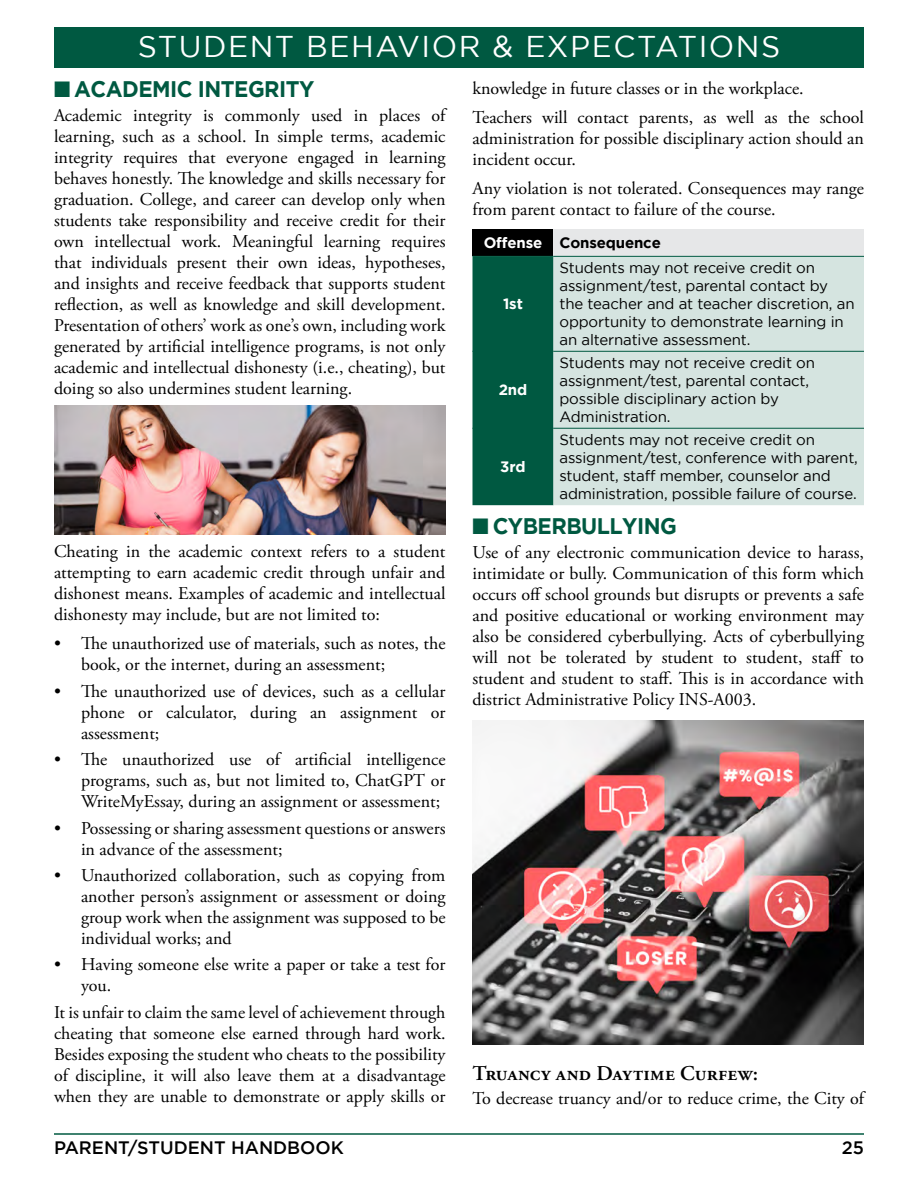
<style>
.page{position:relative;width:918px;height:1188px;background:#fff}
.page>*{position:absolute;margin:0;border:0;box-sizing:border-box;transform-origin:0 0}
.t1{font:30px "Gotham";letter-spacing:.05em;color:#fff}
.Body_Header_H3{font:700 22.5px "Gotham";letter-spacing:-.025em;color:#005941;scale:.95 1}
.Body_Subhead_2_H4{font:600 21px "Adobe Garamond Pro";letter-spacing:.01em;color:#000}
.Body_Text{font:18px/21px "Adobe Garamond Pro";color:#000;text-align:justify}
.t2{font:500 18px "Gotham";color:#000}
.Table_Text{font:15px/18px "Gotham";letter-spacing:-.01em;color:#000}
.Table_Listing{font:700 15px "Gotham";letter-spacing:-.01em;color:#fff}
.Table_Listing-2{font:700 15px "Gotham";letter-spacing:-.01em;color:#000}
</style>
<div class="page">
<hr style="left:54px;top:1133px;width:810px;height:2px;background:#005941">
<div style="left:54px;top:27px;width:810px;height:41px;background:#005941"></div>
<img style="left:54px;top:406px;width:392px;height:128px">
<div style="left:472px;top:229px;width:82px;height:27px;background:#000"></div>
<div style="left:554px;top:229px;width:310px;height:27px;background:#e6e7e8"></div>
<div style="left:472px;top:257px;width:82px;height:248px;background:#005941"></div>
<div style="left:554px;top:257px;width:310px;height:248px;background:#d5e4e0"></div>
<hr style="left:472px;top:256px;width:82px;height:1px;background:#005941">
<hr style="left:554px;top:256px;width:310px;height:1px;background:#005941">
<hr style="left:472px;top:351px;width:82px;height:1px;background:#005941">
<hr style="left:554px;top:351px;width:310px;height:1px;background:#005941">
<hr style="left:472px;top:428px;width:82px;height:1px;background:#005941">
<hr style="left:554px;top:428px;width:310px;height:1px;background:#005941">
<img style="left:472px;top:721px;width:392px;height:324px">
<h1 class="t1" style="left:138px;top:30px;width:644px">STUDENT BEHAVIOR &amp; EXPECTATIONS</h1>
<h3 class="Body_Header_H3" style="left:54px;top:76px;width:276px">■ ACADEMIC INTEGRITY</h3>
<p class="Body_Text" style="left:54px;top:106px;width:393px">Academic integrity is commonly used in places of learning, such as a school. In simple terms, academic integrity requires that everyone engaged in learning behaves honestly. The knowledge and skills necessary for graduation. College, and career can develop only when students take responsibility and receive credit for their own intellectual work. Meaningful learning requires that individuals present their own ideas, hypotheses, and insights and receive feedback that supports student reflection, as well as knowledge and skill development.<br>Presentation of others’ work as one’s own, including work generated by artificial intelligence programs, is not only academic and intellectual dishonesty (i.e., cheating), but doing so also undermines student learning.</p>
<p class="Body_Text" style="left:472px;top:79px;width:333px">knowledge in future classes or in the workplace.</p>
<p class="Body_Text" style="left:472px;top:108px;width:393px">Teachers will contact parents, as well as the school administration for possible disciplinary action should an incident occur.</p>
<p class="Body_Text" style="left:472px;top:179px;width:393px">Any violation is not tolerated. Consequences may range from parent contact to failure of the course.</p>
<p class="Table_Listing" style="left:484px;top:234px;width:60px">Offense</p>
<p class="Table_Listing-2" style="left:559px;top:234px;width:103px">Consequence</p>
<p class="Table_Text" style="left:559px;top:259px;width:297px">Students may not receive credit on assignment/test, parental contact by the teacher and at teacher discretion, an opportunity to demonstrate learning in an alternative assessment.</p>
<p class="Table_Listing" style="left:503px;top:295px;width:21px">1st</p>
<p class="Table_Text" style="left:559px;top:354px;width:257px">Students may not receive credit on assignment/test, parental contact, possible disciplinary action by<br>Administration.</p>
<p class="Table_Listing" style="left:499px;top:381px;width:30px">2nd</p>
<p class="Body_Text" style="left:54px;top:542px;width:393px">Cheating in the academic context refers to a student attempting to earn academic credit through unfair and dishonest means. Examples of academic and intellectual dishonesty may include, but are not limited to:</p>
<p class="Body_Text" style="left:81px;top:634px;width:366px;text-indent:-27px">• The unauthorized use of materials, such as notes, the book, or the internet, during an assessment;</p>
<p class="Body_Text" style="left:81px;top:681px;width:366px;text-indent:-27px">• The unauthorized use of devices, such as a cellular phone or calculator, during an assignment or assessment;</p>
<p class="Body_Text" style="left:81px;top:750px;width:366px;text-indent:-27px">• The unauthorized use of artificial intelligence programs, such as, but not limited to, ChatGPT or WriteMyEssay, during an assignment or assessment;</p>
<p class="Body_Text" style="left:81px;top:818px;width:366px;text-indent:-27px">• Possessing or sharing assessment questions or answers in advance of the assessment;</p>
<p class="Body_Text" style="left:81px;top:865px;width:366px;text-indent:-27px">• Unauthorized collaboration, such as copying from another person’s assignment or assessment or doing group work when the assignment was supposed to be individual works; and</p>
<p class="Body_Text" style="left:81px;top:955px;width:366px;text-indent:-27px">• Having someone else write a paper or take a test for you.</p>
<p class="Body_Text" style="left:54px;top:1002px;width:393px">It is unfair to claim the same level of achievement through cheating that someone else earned through hard work.<br>Besides exposing the student who cheats to the possibility of discipline, it will also leave them at a disadvantage when they are unable to demonstrate or apply skills or</p>
<p class="Table_Text" style="left:559px;top:431px;width:300px">Students may not receive credit on assignment/test, conference with parent, student, staff member, counselor and administration, possible failure of course.</p>
<h3 class="Body_Header_H3" style="left:472px;top:513px;width:217px">■ CYBERBULLYING</h3>
<p class="Body_Text" style="left:472px;top:542px;width:393px">Use of any electronic communication device to harass, intimidate or bully. Communication of this form which occurs off school grounds but disrupts or prevents a safe and positive educational or working environment may also be considered cyberbullying. Acts of cyberbullying will not be tolerated by student to student, staff to student and student to staff. This is in accordance with district Administrative Policy INS-A003.</p>
<p class="Table_Listing" style="left:500px;top:458px;width:27px">3rd</p>
<h4 class="Body_Subhead_2_H4" style="left:472px;top:1062px;width:287px">Truancy and Daytime Curfew:</h4>
<p class="Body_Text" style="left:472px;top:1089px;width:393px">To decrease truancy and/or to reduce crime, the City of</p>
<p class="t2" style="left:54px;top:1137px;width:291px">PARENT/STUDENT HANDBOOK</p>
<p class="t2" style="left:842px;top:1137px;width:24px">25</p>
</div>
